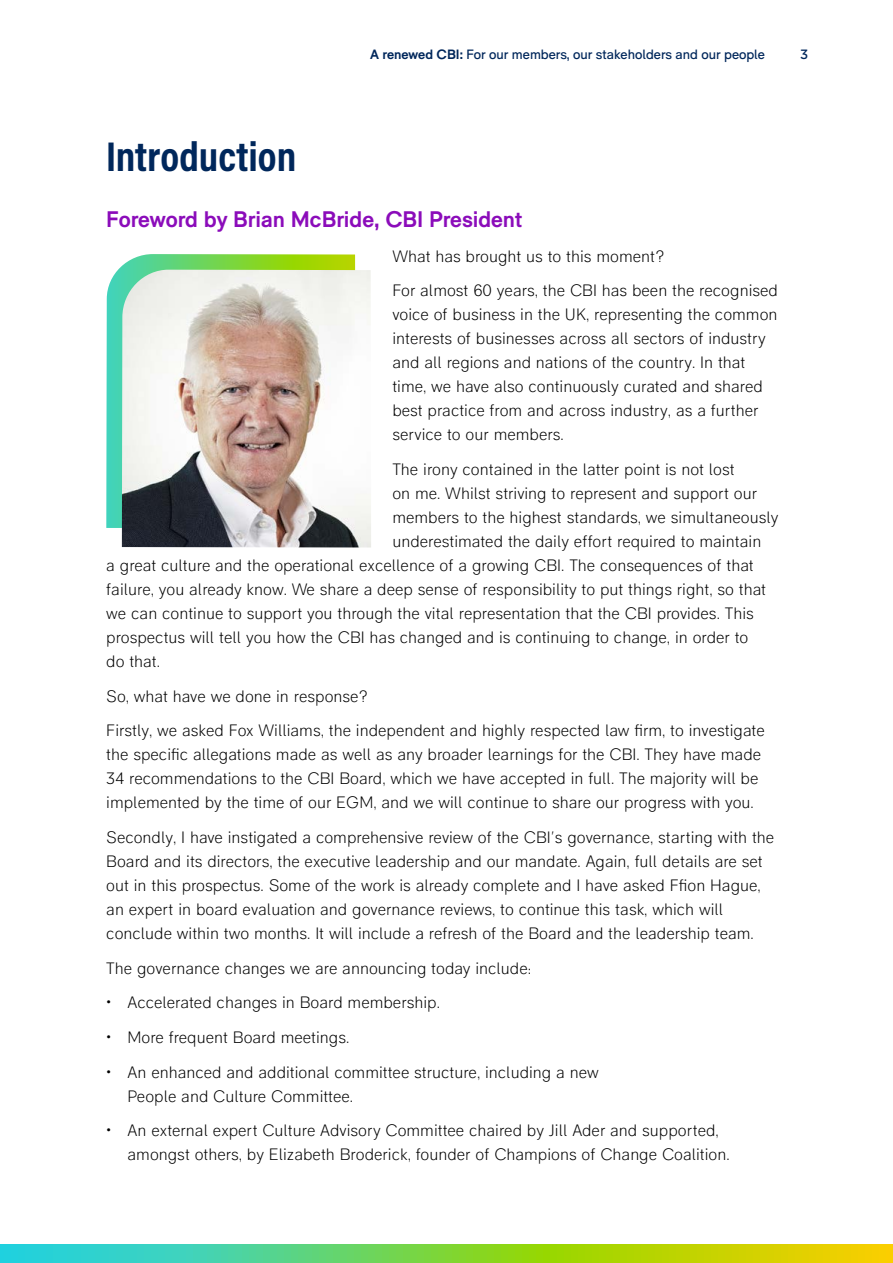
<style>
.page{position:relative;width:893px;height:1263px;background:#fff}
.page>*{position:absolute;margin:0;border:0;box-sizing:border-box;transform-origin:0 0}
.t1{font:700 42px "Acumin Pro Cond";color:#00275b}
.t2{font:700 22.5px "RM Pro";color:#8b0cba}
.t3{font:300 16.5px/24px "RM Pro";color:#000}
.t4{font:13.5px "RM Pro";color:#00275b}
.s1{font-weight:700}
</style>
<div class="page">
<svg style="left:0;top:1244px;width:892px;height:18px;background:#83d351"></svg>
<svg style="left:106px;top:254px;width:250px;height:274px;background:#70d888"></svg>
<img style="left:122px;top:270px;width:249px;height:277px">
<p class="t4" style="left:370px;top:46px;width:396px"><span class="s1">A renewed CBI:</span> For our members, our stakeholders and our people</p>
<p class="t4" style="left:800px;top:46px;width:9px">3</p>
<h1 class="t1" style="left:106px;top:129px;width:192px">Introduction</h1>
<h2 class="t2" style="left:106px;top:206px;width:418px">Foreword by Brian McBride, CBI President</h2>
<p class="t3" style="left:392px;top:239px;width:387px;line-height:34.7px">What has brought us to this moment?<br>For almost 60 years, the CBI has been the recognised</p>
<p class="t3" style="left:392px;top:303px;width:387px">voice of business in the UK, representing the common interests of businesses across all sectors of industry and all regions and nations of the country. In that time, we have also continuously curated and shared best practice from and across industry, as a further service to our members.</p>
<p class="t3" style="left:392px;top:458px;width:344px">The irony contained in the latter point is not lost</p>
<p class="t3" style="left:392px;top:482px;width:366px">on me. Whilst striving to represent and support our</p>
<p class="t3" style="left:392px;top:506px;width:388px">members to the highest standards, we simultaneously</p>
<p class="t3" style="left:392px;top:530px;width:370px">underestimated the daily effort required to maintain</p>
<p class="t3" style="left:106px;top:554px;width:649px">a great culture and the operational excellence of a growing CBI. The consequences of that</p>
<p class="t3" style="left:106px;top:578px;width:661px">failure, you already know. We share a deep sense of responsibility to put things right, so that</p>
<p class="t3" style="left:106px;top:602px;width:649px">we can continue to support you through the vital representation that the CBI provides. This</p>
<p class="t3" style="left:106px;top:626px;width:644px">prospectus will tell you how the CBI has changed and is continuing to change, in order to</p>
<p class="t3" style="left:106px;top:650px;width:55px">do that.</p>
<p class="t3" style="left:106px;top:679px;width:660px;line-height:34.7px">So, what have we done in response?<br>Firstly, we asked Fox Williams, the independent and highly respected law firm, to investigate</p>
<p class="t3" style="left:106px;top:743px;width:656px">the specific allegations made as well as any broader learnings for the CBI. They have made<br>34 recommendations to the CBI Board, which we have accepted in full. The majority will be implemented by the time of our EGM, and we will continue to share our progress with you.</p>
<p class="t3" style="left:106px;top:826px;width:669px">Secondly, I have instigated a comprehensive review of the CBI’s governance, starting with the Board and its directors, the executive leadership and our mandate. Again, full details are set out in this prospectus. Some of the work is already complete and I have asked Ffion Hague, an expert in board evaluation and governance reviews, to continue this task, which will conclude within two months. It will include a refresh of the Board and the leadership team.</p>
<p class="t3" style="left:106px;top:957px;width:426px">The governance changes we are announcing today include:</p>
<p class="t3" style="left:106px;top:991px;width:335px">• Accelerated changes in Board membership.</p>
<p class="t3" style="left:106px;top:1026px;width:244px">• More frequent Board meetings.</p>
<p class="t3" style="left:128px;top:1060px;width:473px;text-indent:-21px">• An enhanced and additional committee structure, including a new<br>People and Culture Committee.</p>
<p class="t3" style="left:128px;top:1119px;width:604px;text-indent:-21px">• An external expert Culture Advisory Committee chaired by Jill Ader and supported, amongst others, by Elizabeth Broderick, founder of Champions of Change Coalition.</p>
</div>
